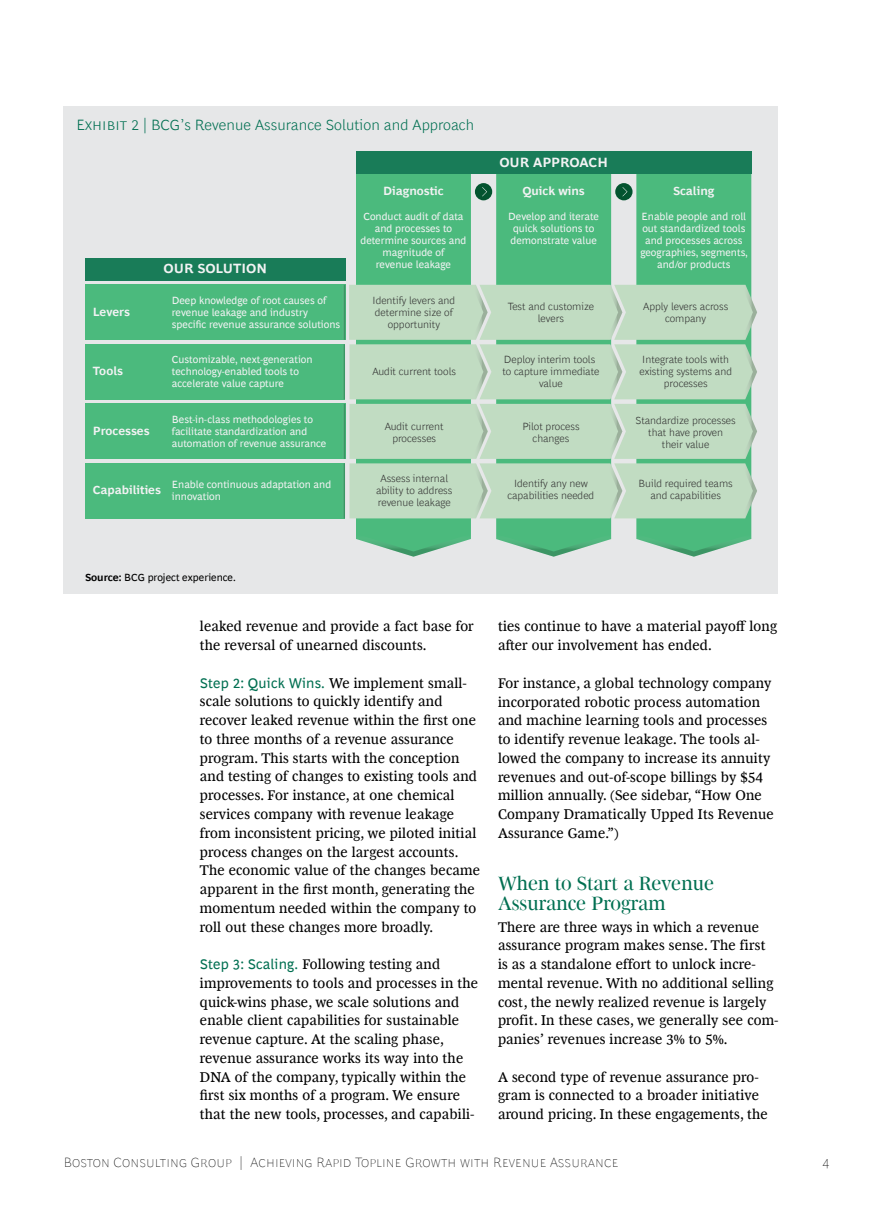
<style>
.page{position:relative;width:893px;height:1212px;background:#fff}
.page>*{position:absolute;margin:0;border:0;box-sizing:border-box;transform-origin:0 0}
.t1{font:19.5px/20.2px "Henderson BCG Serif Head";letter-spacing:.005em;color:#006f51}
.t2{font:300 15px "Henderson BCG Sans";letter-spacing:.005em;color:#006f51}
.t3{font:14.25px/18.8px "Henderson BCG Serif";letter-spacing:.015em;color:#000}
.t4{font:100 13.5px "Henderson BCG Sans";letter-spacing:.01em;color:#000}
.t5{font:700 13.5px "Henderson BCG Sans";color:#f2f2f3}
.t6{font:700 12px "Henderson BCG Sans";color:#f2f2f3}
.t7{font:10.5px/12px "Henderson BCG Sans";color:#f2f2f3}
.t8{font:300 10.5px/12px "Henderson BCG Sans";color:#333;text-align:center}
.t9{font:10.5px "Henderson BCG Sans";color:#000}
.s1{font-weight:700}
.s2{font-family:"Henderson BCG Sans";color:#006f51}
</style>
<div class="page">
<div style="left:64px;top:106px;width:714px;height:488px;background:#e6e7e8"></div>
<div style="left:356px;top:174px;width:115px;height:360px;background:#4bba7d"></div>
<div style="left:496px;top:174px;width:115px;height:360px;background:#4bba7d"></div>
<div style="left:636px;top:174px;width:115px;height:360px;background:#4bba7d"></div>
<svg style="left:356px;top:534px;width:115px;height:23px"></svg>
<svg style="left:496px;top:534px;width:115px;height:23px"></svg>
<svg style="left:636px;top:534px;width:115px;height:23px"></svg>
<div style="left:356px;top:152px;width:395px;height:22px;background:#197c58"></div>
<div style="left:85px;top:285px;width:260px;height:55px;background:#4bba7d"></div>
<div style="left:85px;top:344px;width:260px;height:55px;background:#4bba7d"></div>
<div style="left:85px;top:404px;width:260px;height:55px;background:#4bba7d"></div>
<div style="left:85px;top:463px;width:260px;height:55px;background:#4bba7d"></div>
<div style="left:85px;top:258px;width:260px;height:22px;background:#197c58"></div>
<div style="left:475px;top:183px;width:17px;height:17px;background:#03542f;border-radius:50%"></div>
<svg style="left:482px;top:187px;width:5px;height:9px"></svg>
<div style="left:615px;top:183px;width:17px;height:17px;background:#03542f;border-radius:50%"></div>
<svg style="left:622px;top:187px;width:5px;height:9px"></svg>
<svg style="left:341px;top:285px;width:416px;height:233px;background:#b9d9bd"></svg>
<p class="t2" style="left:77px;top:114px;width:399px">Exhibit 2 | BCG’s Revenue Assurance Solution and Approach</p>
<p class="t5" style="left:164px;top:259px;width:105px">OUR SOLUTION</p>
<p class="t6" style="left:93px;top:303px;width:39px">Levers</p>
<p class="t7" style="left:172px;top:293px;width:170px">Deep knowledge of root causes of revenue leakage and industry specific revenue assurance solutions</p>
<p class="t6" style="left:93px;top:362px;width:32px">Tools</p>
<p class="t7" style="left:172px;top:353px;width:142px">Customizable, next-generation technology-enabled tools to accelerate value capture</p>
<p class="t6" style="left:93px;top:422px;width:58px">Processes</p>
<p class="t7" style="left:172px;top:412px;width:156px">Best-in-class methodologies to facilitate standardization and automation of revenue assurance</p>
<p class="t6" style="left:93px;top:481px;width:70px">Capabilities</p>
<p class="t7" style="left:172px;top:478px;width:161px">Enable continuous adaptation and innovation</p>
<p class="t6" style="left:383px;top:183px;width:62px">Diagnostic</p>
<p class="t7" style="left:360px;top:210px;width:108px;text-align:center">Conduct audit of data and processes to determine sources and magnitude of<br>revenue leakage</p>
<p class="t8" style="left:373px;top:293px;width:84px">Identify levers and determine size of opportunity</p>
<p class="t8" style="left:373px;top:365px;width:85px">Audit current tools</p>
<p class="t8" style="left:385px;top:419px;width:60px">Audit current processes</p>
<p class="t8" style="left:376px;top:472px;width:78px">Assess internal ability to address revenue leakage</p>
<p class="t5" style="left:499px;top:152px;width:110px">OUR APPROACH</p>
<p class="t6" style="left:522px;top:183px;width:64px">Quick wins</p>
<p class="t7" style="left:508px;top:210px;width:92px">Develop and iterate quick solutions to demonstrate value</p>
<p class="t8" style="left:508px;top:299px;width:88px">Test and customize levers</p>
<p class="t8" style="left:502px;top:353px;width:98px">Deploy interim tools to capture immediate value</p>
<p class="t8" style="left:522px;top:419px;width:59px">Pilot process changes</p>
<p class="t8" style="left:508px;top:476px;width:88px">Identify any new capabilities needed</p>
<p class="t6" style="left:673px;top:183px;width:43px">Scaling</p>
<p class="t7" style="left:640px;top:210px;width:109px;text-align:center">Enable people and roll out standardized tools and processes across geographies, segments, and/or products</p>
<p class="t8" style="left:643px;top:299px;width:86px">Apply levers across company</p>
<p class="t8" style="left:639px;top:353px;width:94px">Integrate tools with existing systems and processes</p>
<p class="t8" style="left:636px;top:413px;width:102px">Standardize processes that have proven<br>their value</p>
<p class="t8" style="left:639px;top:476px;width:96px">Build required teams and capabilities</p>
<p class="t9" style="left:85px;top:570px;width:152px"><span class="s1">Source:</span> BCG project experience.</p>
<p class="t3" style="left:200px;top:616px;width:275px">leaked revenue and provide a fact base for the reversal of unearned discounts.</p>
<p class="t3" style="left:200px;top:672px;width:282px"><span class="s2">Step 2: Quick Wins.</span> We implement small&shy;scale solutions to quickly identify and recover leaked revenue within the first one to three months of a revenue assurance program. This starts with the conception and testing of changes to existing tools and processes. For instance, at one chemical services company with revenue leakage from inconsistent pricing, we piloted initial process changes on the largest accounts.<br>The economic value of the changes became apparent in the first month, generating the momentum needed within the company to roll out these changes more broadly.</p>
<p class="t3" style="left:200px;top:954px;width:280px"><span class="s2">Step 3: Scaling.</span> Following testing and improvements to tools and processes in the quick-wins phase, we scale solutions and enable client capabilities for sustainable revenue capture. At the scaling phase, revenue assurance works its way into the DNA of the company, typically within the first six months of a program. We ensure that the new tools, processes, and capabili-</p>
<p class="t3" style="left:498px;top:616px;width:281px">ties continue to have a material payoff long after our involvement has ended.</p>
<p class="t3" style="left:498px;top:672px;width:277px">For instance, a global technology company incorporated robotic process automation and machine learning tools and processes to identify revenue leakage. The tools al&shy;lowed the company to increase its annuity revenues and out-of-scope billings by $54 million annually. (See sidebar, “How One Company Dramatically Upped Its Revenue Assurance Game.”)</p>
<h1 class="t1" style="left:498px;top:871px;width:218px">When to Start a Revenue<br>Assurance Program</h1>
<p class="t3" style="left:498px;top:916px;width:282px">There are three ways in which a revenue assurance program makes sense. The first is as a standalone effort to unlock incre&shy;mental revenue. With no additional selling cost, the newly realized revenue is largely profit. In these cases, we generally see com&shy;panies’ revenues increase 3% to 5%.</p>
<p class="t3" style="left:498px;top:1066px;width:271px">A second type of revenue assurance pro&shy;gram is connected to a broader initiative around pricing. In these engagements, the</p>
<p class="t4" style="left:64px;top:1152px;width:556px">Boston Consulting Group | Achieving Rapid Topline Growth with Revenue Assurance</p>
<p class="t4" style="left:822px;top:1152px;width:9px">4</p>
</div>
